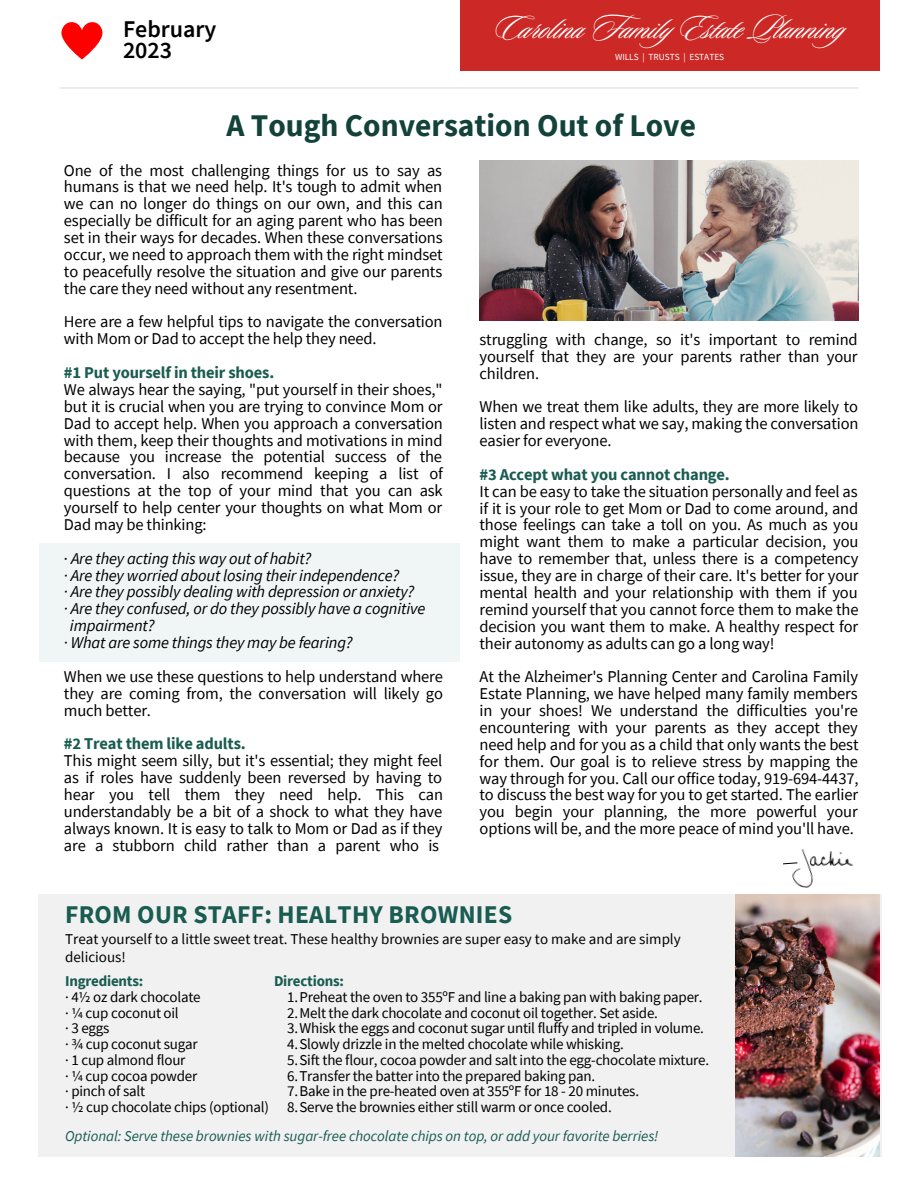
<style>
.page{position:relative;width:918px;height:1188px;background:#fff}
.page>*{position:absolute;margin:0;border:0;box-sizing:border-box;transform-origin:0 0}
.t1{font:35.7px "Sloop Script One";color:#fff}
.t2{font:700 31.5px "Source Sans Pro";color:#12423a}
.t3{font:700 25.5px "Source Sans Pro";letter-spacing:.01em;color:#195c51}
.t4{font:600 24px/21.3px "Source Sans Pro";color:#000}
.t5{font:16.5px/16.8px "Source Sans Pro";letter-spacing:-.01em;color:#000;text-align:justify}
.t6{font:italic 16.5px "Source Sans Pro";letter-spacing:-.01em;color:#000}
.t7{font:700 16.5px "Source Sans Pro";letter-spacing:-.01em;color:#195c51}
.t8{font:15px/15.8px "Source Sans Pro";letter-spacing:-.015em;color:#000}
.t9{font:italic 15px "Source Sans Pro";letter-spacing:-.005em;color:#195c51}
.t10{font:700 15px "Source Sans Pro";letter-spacing:-.015em;color:#195c51}
.t11{font:9.3px "Source Sans Pro";color:#fff}
.s1{font-style:normal}
</style>
<div class="page">
<div style="left:460px;top:0;width:419px;height:71px;background:#cc2825"></div>
<hr style="left:59px;top:87px;width:799px;height:2px;background:#000">
<img style="left:480px;top:161px;width:379px;height:159px">
<div style="left:39px;top:543px;width:421px;height:119px;background:#f0f6f5"></div>
<img style="left:792px;top:849px;width:61px;height:39px">
<svg style="left:783px;top:862px;width:15px;height:3px"></svg>
<div style="left:38px;top:895px;width:844px;height:262px;background:#f1f1f1"></div>
<img style="left:736px;top:895px;width:144px;height:262px">
<svg style="left:61px;top:22px;width:42px;height:37px"></svg>
<h3 class="t4" style="left:123px;top:18px;width:95px">February<br>2023</h3>
<h1 class="t1" style="left:495px;top:9px;width:375px">Carolina FamilyEstate Planning</h1>
<p class="t11" style="left:615px;top:51px;width:111px">WILLS | TRUSTS | ESTATES</p>
<h2 class="t2" style="left:227px;top:105px;width:471px">A Tough Conversation Out of Love</h2>
<p class="t5" style="left:64px;top:161px;width:380px">One of the most challenging things for us to say as humans is that we need help. It's tough to admit when we can no longer do things on our own, and this can especially be difficult for an aging parent who has been set in their ways for decades. When these conversations occur, we need to approach them with the right mindset to peacefully resolve the situation and give our parents the care they need without any resentment.</p>
<p class="t5" style="left:64px;top:313px;width:380px">Here are a few helpful tips to navigate the conversation with Mom or Dad to accept the help they need.</p>
<p class="t7" style="left:64px;top:362px;width:212px">#1 Put yourself in their shoes.</p>
<p class="t5" style="left:64px;top:381px;width:381px">We always hear the saying, "put yourself in their shoes," but it is crucial when you are trying to convince Mom or Dad to accept help. When you approach a conversation with them, keep their thoughts and motivations in mind because you increase the potential success of the conversation. I also recommend keeping a list of questions at the top of your mind that you can ask yourself to help center your thoughts on what Mom or Dad may be thinking:</p>
<p class="t6" style="left:64px;top:547px;width:249px"><span class="s1">·</span> Are they acting this way out of habit?</p>
<p class="t6" style="left:64px;top:564px;width:337px">· Are they worried about losing their independence?</p>
<p class="t6" style="left:64px;top:581px;width:352px">· Are they possibly dealing with depression or anxiety?</p>
<p class="t6" style="left:64px;top:598px;width:363px">· Are they confused, or do they possibly have a cognitive</p>
<p class="t6" style="left:70px;top:615px;width:86px">impairment?</p>
<p class="t6" style="left:64px;top:632px;width:290px">· What are some things they may be fearing?</p>
<p class="t5" style="left:64px;top:668px;width:381px">When we use these questions to help understand where they are coming from, the conversation will likely go much better.</p>
<p class="t7" style="left:64px;top:733px;width:183px">#2 Treat them like adults.</p>
<p class="t5" style="left:64px;top:752px;width:381px">This might seem silly, but it's essential; they might feel as if roles have suddenly been reversed by having to hear you tell them they need help. This can understandably be a bit of a shock to what they have always known. It is easy to talk to Mom or Dad as if they are a stubborn child rather than a parent who is</p>
<p class="t5" style="left:480px;top:331px;width:380px">struggling with change, so it's important to remind yourself that they are your parents rather than your children.</p>
<p class="t5" style="left:480px;top:398px;width:380px">When we treat them like adults, they are more likely to listen and respect what we say, making the conversation easier for everyone.</p>
<p class="t7" style="left:480px;top:464px;width:252px">#3 Accept what you cannot change.</p>
<p class="t5" style="left:480px;top:482px;width:381px">It can be easy to take the situation personally and feel as if it is your role to get Mom or Dad to come around, and those feelings can take a toll on you. As much as you might want them to make a particular decision, you have to remember that, unless there is a competency issue, they are in charge of their care. It's better for your mental health and your relationship with them if you remind yourself that you cannot force them to make the decision you want them to make. A healthy respect for their autonomy as adults can go a long way!</p>
<p class="t5" style="left:480px;top:668px;width:381px">At the Alzheimer's Planning Center and Carolina Family Estate Planning, we have helped many family members in your shoes! We understand the difficulties you're encountering with your parents as they accept they need help and for you as a child that only wants the best for them. Our goal is to relieve stress by mapping the way through for you. Call our office today, 919-694-4437, to discuss the best way for you to get started. The earlier you begin your planning, the more powerful your options will be, and the more peace of mind you'll have.</p>
<h3 class="t3" style="left:65px;top:898px;width:449px">FROM OUR STAFF: HEALTHY BROWNIES</h3>
<p class="t8" style="left:65px;top:929px;width:617px;line-height:18px">Treat yourself to a little sweet treat. These healthy brownies are super easy to make and are simply delicious!</p>
<p class="t10" style="left:65px;top:971px;width:80px">Ingredients:</p>
<p class="t8" style="left:65px;top:989px;width:205px">· 4½ oz dark chocolate<br>· ¼ cup coconut oil<br>· 3 eggs<br>· ¾ cup coconut sugar<br>· 1 cup almond flour<br>· ¼ cup cocoa powder<br>· pinch of salt<br>· ½ cup chocolate chips (optional)</p>
<p class="t8" style="left:287px;top:989px;width:423px">1.Preheat the oven to 355ºF and line a baking pan with baking paper.<br>2.Melt the dark chocolate and coconut oil together. Set aside.<br>3.Whisk the eggs and coconut sugar until fluffy and tripled in volume.<br>4.Slowly drizzle in the melted chocolate while whisking.<br>5.Sift the flour, cocoa powder and salt into the egg-chocolate mixture.<br>6.Transfer the batter into the prepared baking pan.<br>7.Bake in the pre-heated oven at 355ºF for 18 - 20 minutes.<br>8.Serve the brownies either still warm or once cooled.</p>
<p class="t10" style="left:274px;top:971px;width:72px">Directions:</p>
<p class="t9" style="left:65px;top:1126px;width:595px">Optional: Serve these brownies with sugar-free chocolate chips on top, or add your favorite berries!</p>
</div>
